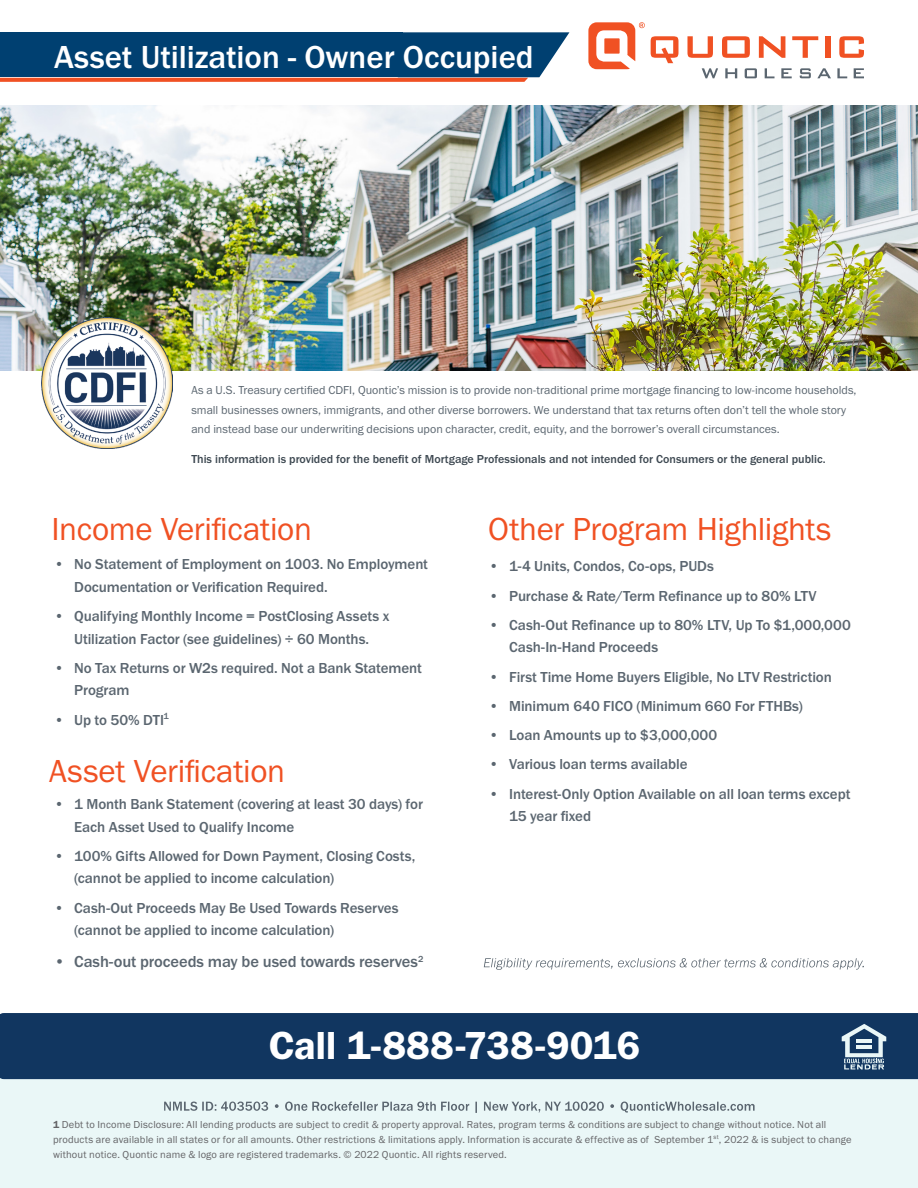
<style>
.page{position:relative;width:918px;height:1188px;background:#fff}
.page>*{position:absolute;margin:0;border:0;box-sizing:border-box;transform-origin:0 0}
.t1{font:40.5px "Franklin Gothic URW Dem";letter-spacing:-.005em;color:#fff}
.t2{font:33px "Franklin Gothic URW Boo";letter-spacing:-.01em;color:#f05123}
.t3{font:500 33px "Franklin Gothic URW";color:#fff}
.t4{font:500 16.5px "Franklin Gothic URW";letter-spacing:-.005em;color:#5b6670}
.t5{font:500 15px/22.5px "Franklin Gothic URW";letter-spacing:-.005em;color:#5b6670}
.t6{font:12px/19.5px "Franklin Gothic URW Boo";color:#5b6670}
.t7{font:500 12px "Franklin Gothic URW";color:#3d4851}
.t8{font:10.5px/15px "Franklin Gothic URW Boo";letter-spacing:.015em;color:#636366}
.s1{font-family:"Franklin Gothic URW Dem"}
</style>
<div class="page">
<img style="left:0;top:106px;width:918px;height:265px">
<svg style="left:839px;top:36px;width:25px;height:22px"></svg>
<svg style="left:651px;top:36px;width:27px;height:27px"></svg>
<svg style="left:687px;top:36px;width:26px;height:22px"></svg>
<svg style="left:722px;top:36px;width:28px;height:22px"></svg>
<svg style="left:759px;top:36px;width:26px;height:22px"></svg>
<svg style="left:792px;top:36px;width:26px;height:22px"></svg>
<div style="left:825px;top:36px;width:5px;height:22px;background:#f05123"></div>
<svg style="left:588px;top:22px;width:57px;height:47px"></svg>
<svg style="left:702px;top:68px;width:16px;height:10px"></svg>
<svg style="left:725px;top:68px;width:12px;height:10px"></svg>
<svg style="left:745px;top:68px;width:12px;height:10px"></svg>
<svg style="left:765px;top:68px;width:10px;height:10px"></svg>
<svg style="left:781px;top:68px;width:11px;height:10px"></svg>
<svg style="left:800px;top:68px;width:11px;height:10px"></svg>
<svg style="left:817px;top:68px;width:14px;height:10px"></svg>
<svg style="left:837px;top:68px;width:10px;height:10px"></svg>
<svg style="left:854px;top:68px;width:10px;height:10px"></svg>
<svg style="left:0;top:32px;width:569px;height:50px;background:#535c73"></svg>
<div style="left:0;top:32px;width:403px;height:45px;background:#004071"></div>
<img style="left:41px;top:317px;width:131px;height:131px">
<svg style="left:484px;top:958px;width:380px;height:12px"></svg>
<div style="left:0;top:1054px;width:918px;height:134px;background:#eaf7f7"></div>
<svg style="left:164px;top:1101px;width:591px;height:12px"></svg>
<div style="left:0;top:1013px;width:918px;height:66px;background:#113660"></div>
<svg style="left:842px;top:1024px;width:44px;height:45px;background:#6a859e"></svg>
<p class="t3" style="left:54px;top:36px;width:481px">Asset Utilization - Owner Occupied</p>
<p class="t6" style="left:191px;top:380px;width:667px">As a U.S. Treasury certified CDFI, Quontic’s mission is to provide non-traditional prime mortgage financing to low-income households, small businesses owners, immigrants, and other diverse borrowers. We understand that tax returns often don’t tell the whole story and instead base our underwriting decisions upon character, credit, equity, and the borrower’s overall circumstances.</p>
<p class="t7" style="left:191px;top:452px;width:636px">This information is provided for the benefit of Mortgage Professionals and not intended for Consumers or the general public.</p>
<p class="t2" style="left:51px;top:509px;width:262px">Income Verification</p>
<p class="t5" style="left:74px;top:553px;width:355px;text-indent:-20px">• No Statement of Employment on 1003. No Employment<br>Documentation or Verification Required.</p>
<p class="t5" style="left:54px;top:605px;width:337px;text-align:center">• Qualifying Monthly Income = PostClosing Assets x<br>Utilization Factor (see guidelines) ÷ 60 Months.</p>
<p class="t5" style="left:74px;top:656px;width:349px;text-indent:-20px">• No Tax Returns or W2s required. Not a Bank Statement<br>Program</p>
<p class="t5" style="left:54px;top:708px;width:117px">• Up to 50% DTI<sup>1</sup></p>
<p class="t2" style="left:49px;top:751px;width:237px">Asset Verification</p>
<p class="t5" style="left:74px;top:793px;width:350px;text-indent:-20px">• 1 Month Bank Statement (covering at least 30 days) for<br>Each Asset Used to Qualify Income</p>
<p class="t5" style="left:74px;top:844px;width:343px;text-indent:-20px">• 100% Gifts Allowed for Down Payment, Closing Costs, (cannot be applied to income calculation)</p>
<p class="t5" style="left:74px;top:896px;width:326px;text-indent:-20px">• Cash-Out Proceeds May Be Used Towards Reserves (cannot be applied to income calculation)</p>
<p class="t4" style="left:54px;top:952px;width:371px">• Cash-out proceeds may be used towards reserves<sup>2</sup></p>
<p class="t2" style="left:488px;top:509px;width:345px">Other Program Highlights</p>
<p class="t5" style="left:489px;top:555px;width:227px">• 1-4 Units, Condos, Co-ops, PUDs</p>
<p class="t5" style="left:489px;top:584px;width:329px">• Purchase &amp; Rate/Term Refinance up to 80% LTV</p>
<p class="t5" style="left:509px;top:613px;width:343px;text-indent:-20px">• Cash-Out Refinance up to 80% LTV, Up To $1,000,000<br>Cash-In-Hand Proceeds</p>
<p class="t5" style="left:489px;top:665px;width:344px">• First Time Home Buyers Eligible, No LTV Restriction</p>
<p class="t5" style="left:489px;top:694px;width:315px">• Minimum 640 FICO (Minimum 660 For FTHBs)</p>
<p class="t5" style="left:489px;top:724px;width:230px">• Loan Amounts up to $3,000,000</p>
<p class="t5" style="left:489px;top:753px;width:200px">• Various loan terms available</p>
<p class="t5" style="left:509px;top:782px;width:343px;text-indent:-20px">• Interest-Only Option Available on all loan terms except<br>15 year fixed</p>
<p class="t1" style="left:269px;top:1021px;width:373px">Call 1-888-738-9016</p>
<p class="t8" style="left:53px;top:1116px;width:800px"><span class="s1">1</span> Debt to Income Disclosure: All lending products are subject to credit &amp; property approval. Rates, program terms &amp; conditions are subject to change without notice. Not all products are available in all states or for all amounts. Other restrictions &amp; limitations apply. Information is accurate &amp; effective as of September 1<sup>st</sup>, 2022 &amp; is subject to change without notice. Quontic name &amp; logo are registered trademarks. © 2022 Quontic. All rights reserved.</p>
</div>
